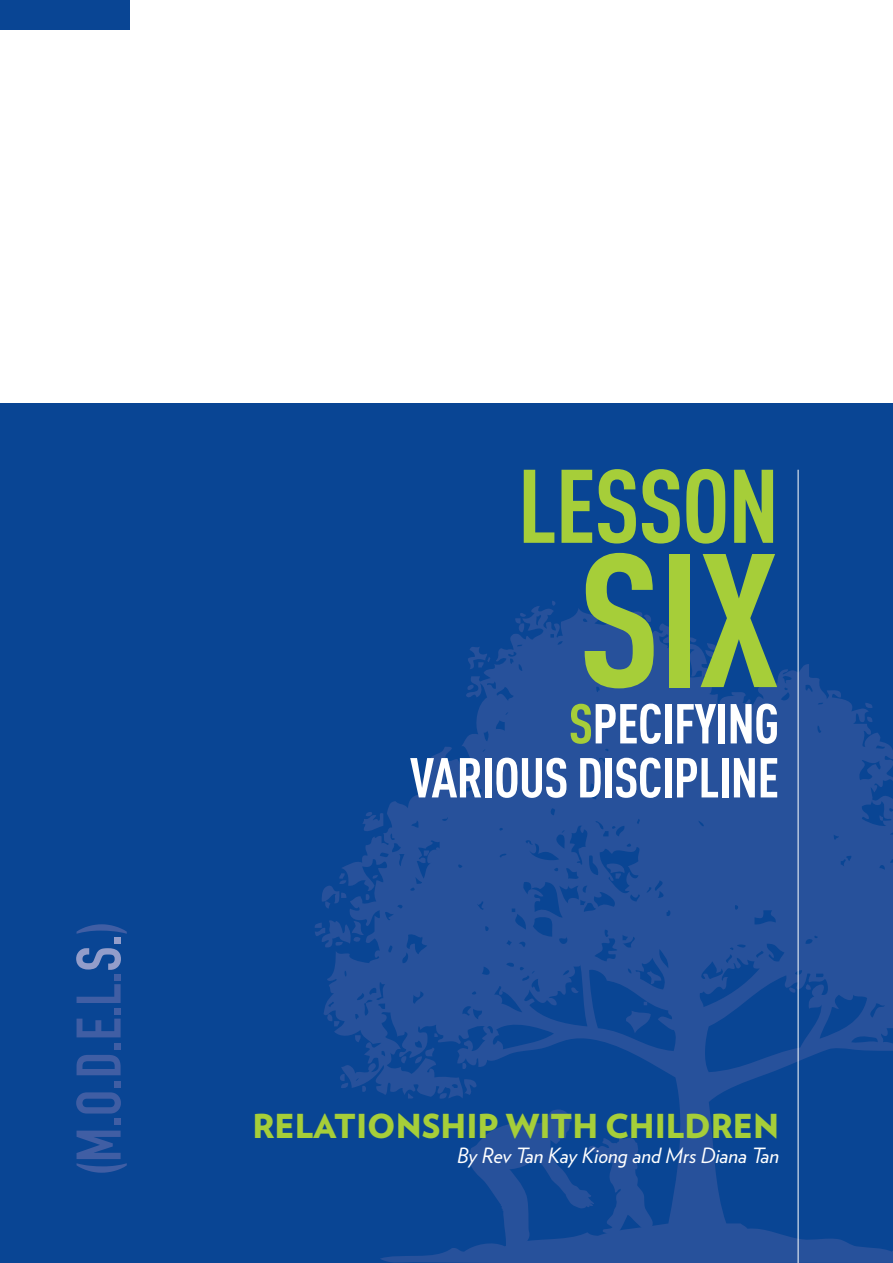
<style>
.page{position:relative;width:893px;height:1263px;background:#fff}
.page>*{position:absolute;margin:0;border:0;box-sizing:border-box;transform-origin:0 0}
.t1{font:700 186.9px "DIN Cond";color:#a6ce39}
.t2{font:700 102.6px "DIN Cond";letter-spacing:-.015em;color:#a6ce39}
.t3{font:700 61.95px "DIN Condensed";color:#405ea4}
.t4{font:700 55.35px/54px "DIN Cond";letter-spacing:-.015em;color:#fff;text-align:right}
.t5{font:900 33px "Verlag";color:#a6ce39}
.t6{font:italic 21px "Verlag";color:#fff}
.s1{color:#939dca}
.s2{color:#a6ce39}
</style>
<div class="page">
<div style="left:0;top:0;width:130px;height:30px;background:#094594"></div>
<div style="left:0;top:404px;width:893px;height:859px;background:#094594"></div>
<svg style="left:315px;top:588px;width:578px;height:675px;fill:#27519b"></svg>
<svg style="left:466px;top:1109px;width:187px;height:150px"></svg>
<hr style="left:798px;top:470px;width:1px;height:793px;background:#fff">
<p class="t3" style="left:63px;top:1176px;width:256px;rotate:-90deg">(M.O.D.E.L.<span class="s1">S.</span>)</p>
<p class="t2" style="left:518px;top:444px;width:263px">LESSON</p>
<p class="t1" style="left:578px;top:507px;width:203px">SIX</p>
<p class="t4" style="left:410px;top:695px;width:371px"><span class="s2">S</span>PECIFYING<br>VARIOUS DISCIPLINE</p>
<p class="t5" style="left:252px;top:1099px;width:528px">RELATIONSHIP WITH CHILDREN</p>
<p class="t6" style="left:457px;top:1139px;width:324px">By Rev Tan Kay Kiong and Mrs Diana Tan</p>
</div>
